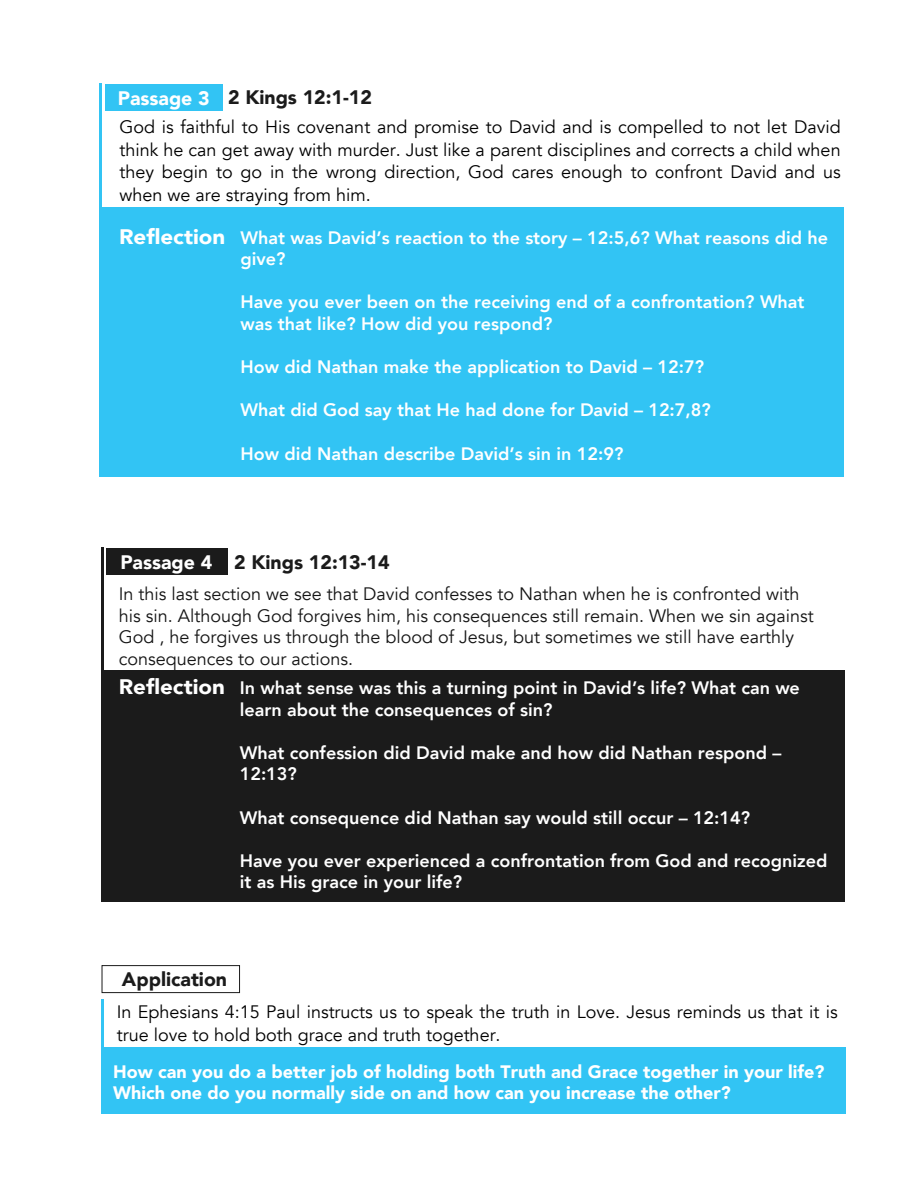
<style>
.page{position:relative;width:918px;height:1188px;background:#fff}
.page>*{position:absolute;margin:0;border:0;box-sizing:border-box;transform-origin:0 0}
.t1{font:900 21px "Avenir";color:#fff;scale:1.06 1}
.t2{font:900 19.5px "Avenir";color:#1b1b1b}
.t3{font:900 19.5px "Avenir";color:#fff}
.t4{font:800 18px/21.6px "Avenir";color:#fff}
.t5{font:18px/22.5px "Avenir";color:#000;text-align:justify}
.t6{font:18px/21.6px "Avenir";color:#151515}
.t7{font:900 18px/21.6px "Avenir";color:#fff}
.s1{color:#fff}
.s2{font-weight:900;font-size:21px}
</style>
<div class="page">
<div style="left:105px;top:84px;width:118px;height:27px;background:#32c4f4"></div>
<hr style="left:99px;top:84px;width:3px;height:273px;background:#32c4f4">
<div style="left:99px;top:207px;width:745px;height:269px;background:#32c4f4"></div>
<div style="left:101px;top:670px;width:744px;height:231px;background:#1b1b1b"></div>
<div style="left:102px;top:965px;width:138px;height:28px;border:1px solid #1b1b1b"></div>
<hr style="left:101px;top:548px;width:3px;height:195px;background:#1b1b1b">
<hr style="left:101px;top:999px;width:3px;height:112px;background:#32c4f4">
<div style="left:102px;top:1047px;width:744px;height:67px;background:#32c4f4"></div>
<div style="left:107px;top:548px;width:121px;height:27px;background:#1b1b1b"></div>
<p class="t3" style="left:118px;top:81px;width:94px">Passage 3</p>
<p class="t2" style="left:228px;top:81px;width:146px">2 Kings 12:1-12</p>
<p class="t5" style="left:119px;top:116px;width:723px">God is faithful to His covenant and promise to David and is compelled to not let David think he can get away with murder. Just like a parent disciplines and corrects a child when they begin to go in the wrong direction, God cares enough to confront David and us when we are straying from him.</p>
<p class="t4" style="left:240px;top:227px;width:589px">What was David’s reaction to the story – 12:5,6? What reasons did he give?</p>
<p class="t4" style="left:240px;top:291px;width:566px">Have you ever been on the receiving end of a confrontation? What was that like? How did you respond?</p>
<p class="t4" style="left:240px;top:356px;width:465px">How did Nathan make the application to David – 12:7?</p>
<p class="t4" style="left:240px;top:399px;width:472px">What did God say that He had done for David – 12:7,8?</p>
<p class="t4" style="left:240px;top:443px;width:384px">How did Nathan describe David’s sin in 12:9?</p>
<p class="t1" style="left:119px;top:218px;width:102px">Reflection</p>
<p class="t2" style="left:120px;top:545px;width:271px"><span class="s1">Passage 4</span> 2 Kings 12:13-14</p>
<p class="t6" style="left:119px;top:583px;width:697px">In this last section we see that David confesses to Nathan when he is confronted with his sin. Although God forgives him, his consequences still remain. When we sin against God , he forgives us through the blood of Jesus, but sometimes we still have earthly consequences to our actions.</p>
<p class="t4" style="left:240px;top:677px;width:562px;text-indent:-121px"><span class="s2">Reflection</span> In what sense was this a turning point in David’s life? What can we learn about the consequences of sin?</p>
<p class="t4" style="left:240px;top:742px;width:543px">What confession did David make and how did Nathan respond –<br>12:13?</p>
<p class="t4" style="left:240px;top:807px;width:512px">What consequence did Nathan say would still occur – 12:14?</p>
<p class="t4" style="left:240px;top:850px;width:589px">Have you ever experienced a confrontation from God and recognized it as His grace in your life?</p>
<p class="t2" style="left:122px;top:963px;width:107px">Application</p>
<p class="t5" style="left:117px;top:1001px;width:723px">In Ephesians 4:15 Paul instructs us to speak the truth in Love. Jesus reminds us that it is true love to hold both grace and truth together.</p>
<p class="t7" style="left:113px;top:1060px;width:713px">How can you do a better job of holding both Truth and Grace together in your life?<br>Which one do you normally side on and how can you increase the other?</p>
</div>
